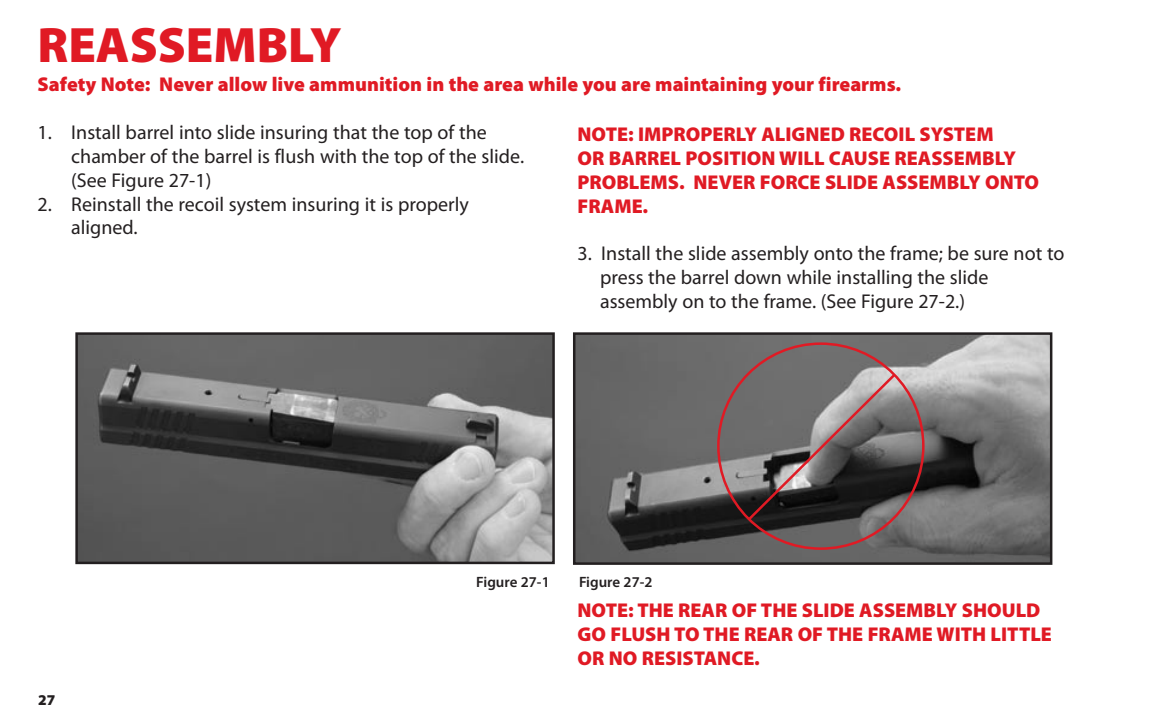
<style>
.page{position:relative;width:1170px;height:720px;background:#fff}
.page>*{position:absolute;margin:0;border:0;box-sizing:border-box;transform-origin:0 0}
.t1{font:900 50px "Myriad Pro";color:#e01a24}
.t2{font:20px/23.8px "Myriad Pro";color:#231f20}
.t3{font:900 20px/24px "Myriad Pro";color:#e01a24}
.t4{font:600 15px "Myriad Pro";color:#231f20}
.t5{font:900 15px "Myriad Pro";color:#231f20}
</style>
<div class="page">
<img style="left:78px;top:335px;width:474px;height:226px">
<div style="left:75px;top:332px;width:480px;height:232px;border:2px solid #231f20"></div>
<img style="left:576px;top:335px;width:473px;height:227px">
<div style="left:573px;top:332px;width:479px;height:233px;border:2px solid #231f20"></div>
<svg style="left:746px;top:371px;width:152px;height:151px;background:#656060"></svg>
<h1 class="t1" style="left:38px;top:12px;width:305px">REASSEMBLY</h1>
<p class="t3" style="left:38px;top:71px;width:865px">Safety Note: Never allow live ammunition in the area while you are maintaining your firearms.</p>
<p class="t2" style="left:71px;top:121px;width:454px;text-indent:-34px">1. Install barrel into slide insuring that the top of the chamber of the barrel is flush with the top of the slide. (See Figure 27-1)</p>
<p class="t2" style="left:71px;top:192px;width:399px;text-indent:-34px">2. Reinstall the recoil system insuring it is properly aligned.</p>
<p class="t3" style="left:578px;top:121px;width:463px">NOTE: IMPROPERLY ALIGNED RECOIL SYSTEM<br>OR BARREL POSITION WILL CAUSE REASSEMBLY<br>PROBLEMS. NEVER FORCE SLIDE ASSEMBLY ONTO<br>FRAME.</p>
<p class="t2" style="left:600px;top:241px;width:466px;text-indent:-23px">3. Install the slide assembly onto the frame; be sure not to press the barrel down while installing the slide assembly on to the frame. (See Figure 27-2.)</p>
<p class="t4" style="left:476px;top:573px;width:75px">Figure 27-1</p>
<p class="t4" style="left:579px;top:573px;width:75px">Figure 27-2</p>
<p class="t5" style="left:38px;top:690px;width:19px">27</p>
<p class="t3" style="left:578px;top:597px;width:476px">NOTE: THE REAR OF THE SLIDE ASSEMBLY SHOULD<br>GO FLUSH TO THE REAR OF THE FRAME WITH LITTLE<br>OR NO RESISTANCE.</p>
</div>
